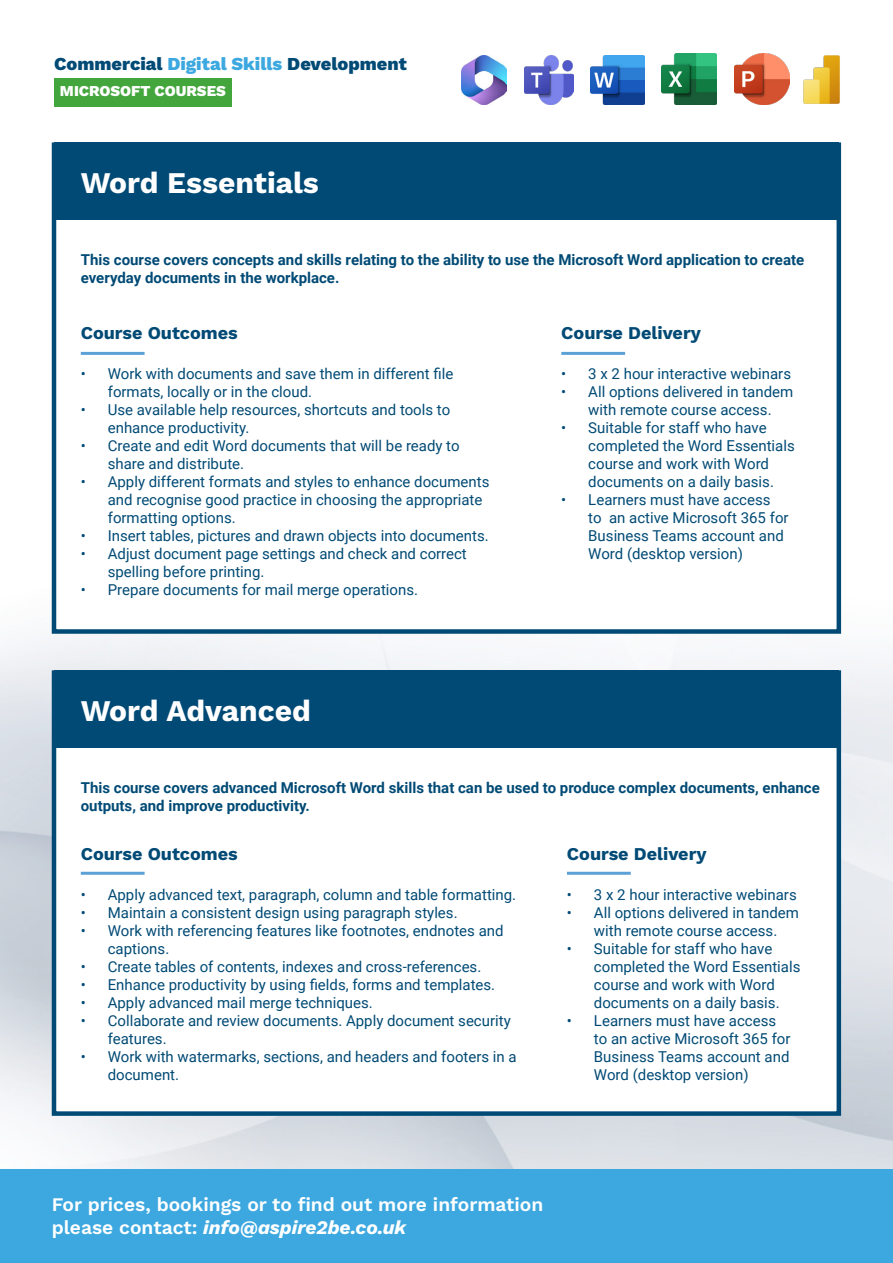
<style>
.page{position:relative;width:893px;height:1263px;background:#fff}
.page>*{position:absolute;margin:0;border:0;box-sizing:border-box;transform-origin:0 0}
.t1{font:30px "Work Sans";color:#fff}
.t2{font:19.2px/23.1px "Work Sans";color:#fff}
.t3{font:18.3px "Work Sans";color:#004a75}
.t4{font:18px "Work Sans";color:#004a75}
.t5{font:15px/18px "Roboto";color:#004a75}
.t6{font:700 15px/18px "Roboto";color:#004a75}
.t7{font:15px "Work Sans";color:#fff}
.s1{color:#3da8e0}
.s2{font-style:italic}
</style>
<div class="page">
<img style="left:0;top:553px;width:893px;height:616px">
<div style="left:0;top:1169px;width:893px;height:94px;background:#3da8e0"></div>
<img style="left:461px;top:55px;width:45px;height:50px">
<img style="left:591px;top:55px;width:53px;height:50px">
<img style="left:662px;top:54px;width:54px;height:51px">
<img style="left:789px;top:55px;width:51px;height:49px">
<img style="left:524px;top:55px;width:49px;height:50px">
<div style="left:54px;top:78px;width:178px;height:28px;background:#42a63d"></div>
<img style="left:734px;top:53px;width:55px;height:52px">
<div style="left:52px;top:670px;width:789px;height:446px;background:#fff;border:4px solid #004a75"></div>
<div style="left:52px;top:142px;width:789px;height:492px;background:#fff;border:4px solid #004a75"></div>
<div style="left:54px;top:670px;width:785px;height:78px;background:#004a75"></div>
<div style="left:54px;top:142px;width:785px;height:78px;background:#004a75"></div>
<hr style="left:81px;top:352px;width:64px;height:3px;background:#5ca1d6">
<hr style="left:81px;top:872px;width:64px;height:3px;background:#5ca1d6">
<hr style="left:561px;top:352px;width:64px;height:3px;background:#5ca1d6">
<hr style="left:567px;top:872px;width:64px;height:3px;background:#5ca1d6">
<p class="t3" style="left:54px;top:50px;width:354px">Commercial <span class="s1">Digital Skills</span> Development</p>
<p class="t7" style="left:60px;top:80px;width:167px">MICROSOFT COURSES</p>
<p class="t1" style="left:81px;top:160px;width:240px">Word Essentials</p>
<p class="t6" style="left:81px;top:250px;width:725px">This course covers concepts and skills relating to the ability to use the Microsoft Word application to create everyday documents in the workplace.</p>
<p class="t4" style="left:81px;top:319px;width:159px">Course Outcomes</p>
<p class="t5" style="left:108px;top:364px;width:347px;text-indent:-27px">• Work with documents and save them in different file formats, locally or in the cloud.</p>
<p class="t5" style="left:108px;top:400px;width:344px;text-indent:-27px">• Use available help resources, shortcuts and tools to enhance productivity.</p>
<p class="t5" style="left:108px;top:436px;width:353px;text-indent:-27px">• Create and edit Word documents that will be ready to share and distribute.</p>
<p class="t5" style="left:108px;top:472px;width:383px;text-indent:-27px">• Apply different formats and styles to enhance documents and recognise good practice in choosing the appropriate formatting options.</p>
<p class="t5" style="left:81px;top:526px;width:409px">• Insert tables, pictures and drawn objects into documents.</p>
<p class="t5" style="left:108px;top:544px;width:361px;text-indent:-27px">• Adjust document page settings and check and correct spelling before printing.</p>
<p class="t5" style="left:81px;top:580px;width:339px">• Prepare documents for mail merge operations.</p>
<p class="t1" style="left:81px;top:688px;width:232px">Word Advanced</p>
<p class="t4" style="left:561px;top:319px;width:141px">Course Delivery</p>
<p class="t5" style="left:561px;top:364px;width:231px">• 3 x 2 hour interactive webinars</p>
<p class="t5" style="left:561px;top:382px;width:233px;text-align:center">• All options delivered in tandem with remote course access.</p>
<p class="t5" style="left:588px;top:418px;width:208px;text-indent:-27px">• Suitable for staff who have completed the Word Essentials course and work with Word documents on a daily basis.</p>
<p class="t5" style="left:588px;top:490px;width:202px;text-indent:-27px">• Learners must have access<br>to an active Microsoft 365 for<br>Business Teams account and<br>Word (desktop version)</p>
<p class="t6" style="left:81px;top:778px;width:741px">This course covers advanced Microsoft Word skills that can be used to produce complex documents, enhance outputs, and improve productivity.</p>
<p class="t4" style="left:81px;top:840px;width:159px">Course Outcomes</p>
<p class="t5" style="left:81px;top:885px;width:437px">• Apply advanced text, paragraph, column and table formatting.</p>
<p class="t5" style="left:81px;top:903px;width:378px">• Maintain a consistent design using paragraph styles.</p>
<p class="t5" style="left:108px;top:921px;width:397px;text-indent:-27px">• Work with referencing features like footnotes, endnotes and captions.</p>
<p class="t5" style="left:81px;top:957px;width:402px">• Create tables of contents, indexes and cross-references.</p>
<p class="t5" style="left:81px;top:975px;width:416px">• Enhance productivity by using fields, forms and templates.</p>
<p class="t5" style="left:81px;top:993px;width:293px">• Apply advanced mail merge techniques.</p>
<p class="t5" style="left:108px;top:1011px;width:404px;text-indent:-27px">• Collaborate and review documents. Apply document security features.</p>
<p class="t5" style="left:108px;top:1047px;width:410px;text-indent:-27px">• Work with watermarks, sections, and headers and footers in a document.</p>
<p class="t4" style="left:567px;top:840px;width:141px">Course Delivery</p>
<p class="t5" style="left:567px;top:885px;width:231px">• 3 x 2 hour interactive webinars</p>
<p class="t5" style="left:567px;top:903px;width:233px;text-align:center">• All options delivered in tandem with remote course access.</p>
<p class="t5" style="left:594px;top:939px;width:208px;text-indent:-27px">• Suitable for staff who have completed the Word Essentials course and work with Word documents on a daily basis.</p>
<p class="t5" style="left:594px;top:1011px;width:198px;text-indent:-27px">• Learners must have access to an active Microsoft 365 for<br>Business Teams account and<br>Word (desktop version)</p>
<p class="t2" style="left:52px;top:1192px;width:493px">For prices, bookings or to find out more information please contact: <span class="s2">info@aspire2be.co.uk</span></p>
</div>
